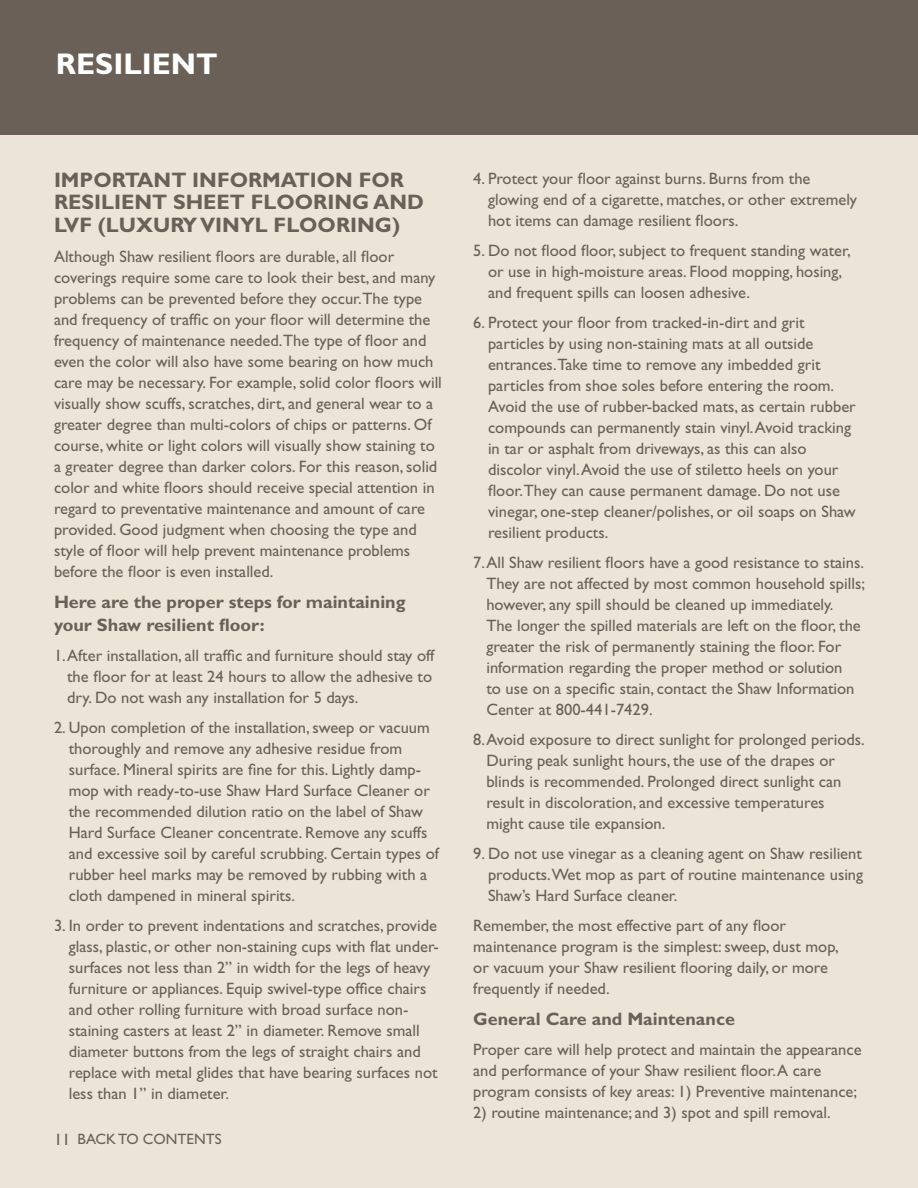
<style>
.page{position:relative;width:918px;height:1188px;background:#ede4d8}
.page>*{position:absolute;margin:0;border:0;box-sizing:border-box;transform-origin:0 0}
.t1{font:700 30px "Gill Sans Std";color:#fff}
.t2{font:700 21px/22.5px "Gill Sans Std";color:#6a6057}
.t3{font:700 18px/22.5px "Gill Sans Std";color:#6a6057}
.t4{font:16.5px/21px "Gill Sans Std";color:#6a6057}
.t5{font:15px "Gill Sans Std";color:#6a6057}
.s1{font-size:16.5px}
</style>
<div class="page">
<div style="left:0;top:0;width:918px;height:134px;background:#6a6057"></div>
<h1 class="t1" style="left:56px;top:47px;width:163px">RESILIENT</h1>
<p class="t2" style="left:54px;top:168px;width:371px">IMPORTANT INFORMATION FOR<br>RESILIENT SHEET FLOORING AND<br>LVF (LUXURY VINYL FLOORING)</p>
<p class="t4" style="left:54px;top:246px;width:389px">Although Shaw resilient floors are durable, all floor coverings require some care to look their best, and many problems can be prevented before they occur.The type and frequency of traffic on your floor will determine the frequency of maintenance needed.The type of floor and even the color will also have some bearing on how much care may be necessary. For example, solid color floors will visually show scuffs, scratches, dirt, and general wear to a greater degree than multi-colors of chips or patterns. Of course, white or light colors will visually show staining to a greater degree than darker colors. For this reason, solid color and white floors should receive special attention in regard to preventative maintenance and amount of care provided. Good judgment when choosing the type and style of floor will help prevent maintenance problems before the floor is even installed.</p>
<p class="t3" style="left:54px;top:591px;width:353px">Here are the proper steps for maintaining your Shaw resilient floor:</p>
<p class="t4" style="left:67px;top:645px;width:369px;text-indent:-13px">1. After installation, all traffic and furniture should stay off the floor for at least 24 hours to allow the adhesive to dry. Do not wash any installation for 5 days.</p>
<p class="t4" style="left:69px;top:717px;width:372px;text-indent:-15px">2. Upon completion of the installation, sweep or vacuum thoroughly and remove any adhesive residue from surface. Mineral spirits are fine for this. Lightly damp&shy;mop with ready-to-use Shaw Hard Surface Cleaner or the recommended dilution ratio on the label of Shaw Hard Surface Cleaner concentrate. Remove any scuffs and excessive soil by careful scrubbing. Certain types of rubber heel marks may be removed by rubbing with a cloth dampened in mineral spirits.</p>
<p class="t4" style="left:69px;top:915px;width:371px;text-indent:-15px">3. In order to prevent indentations and scratches, provide glass, plastic, or other non-staining cups with flat under&shy;surfaces not less than 2” in width for the legs of heavy furniture or appliances. Equip swivel-type office chairs and other rolling furniture with broad surface non&shy;staining casters at least 2” in diameter. Remove small diameter buttons from the legs of straight chairs and replace with metal glides that have bearing surfaces not less than 1” in diameter.</p>
<p class="t5" style="left:54px;top:1131px;width:169px"><span class="s1">11</span> BACK TO CONTENTS</p>
<p class="t4" style="left:488px;top:168px;width:371px;text-indent:-15px">4. Protect your floor against burns. Burns from the glowing end of a cigarette, matches, or other extremely hot items can damage resilient floors.</p>
<p class="t4" style="left:488px;top:240px;width:364px;text-indent:-15px">5. Do not flood floor, subject to frequent standing water, or use in high-moisture areas. Flood mopping, hosing, and frequent spills can loosen adhesive.</p>
<p class="t4" style="left:488px;top:312px;width:369px;text-indent:-15px">6. Protect your floor from tracked-in-dirt and grit particles by using non-staining mats at all outside entrances.Take time to remove any imbedded grit particles from shoe soles before entering the room.<br>Avoid the use of rubber-backed mats, as certain rubber compounds can permanently stain vinyl. Avoid tracking in tar or asphalt from driveways, as this can also discolor vinyl. Avoid the use of stiletto heels on your floor.They can cause permanent damage. Do not use vinegar, one-step cleaner/polishes, or oil soaps on Shaw resilient products.</p>
<p class="t4" style="left:486px;top:552px;width:380px;text-indent:-13px">7. All Shaw resilient floors have a good resistance to stains.<br>They are not affected by most common household spills; however, any spill should be cleaned up immediately.<br>The longer the spilled materials are left on the floor, the greater the risk of permanently staining the floor. For information regarding the proper method or solution<br>to use on a specific stain, contact the Shaw Information Center at 800-441-7429.</p>
<p class="t4" style="left:486px;top:729px;width:380px;text-indent:-13px">8. Avoid exposure to direct sunlight for prolonged periods.<br>During peak sunlight hours, the use of the drapes or blinds is recommended. Prolonged direct sunlight can result in discoloration, and excessive temperatures might cause tile expansion.</p>
<p class="t4" style="left:488px;top:843px;width:377px;text-align:justify;text-indent:-15px">9. Do not use vinegar as a cleaning agent on Shaw resilient products.Wet mop as part of routine maintenance using Shaw’s Hard Surface cleaner.</p>
<p class="t4" style="left:473px;top:915px;width:367px">Remember, the most effective part of any floor maintenance program is the simplest: sweep, dust mop, or vacuum your Shaw resilient flooring daily, or more frequently if needed.</p>
<p class="t3" style="left:473px;top:1008px;width:263px">General Care and Maintenance</p>
<p class="t4" style="left:473px;top:1039px;width:390px">Proper care will help protect and maintain the appearance and performance of your Shaw resilient floor. A care program consists of key areas: 1) Preventive maintenance;</p>
<p class="t4" style="left:473px;top:1102px;width:359px">2) routine maintenance; and 3) spot and spill removal.</p>
</div>
